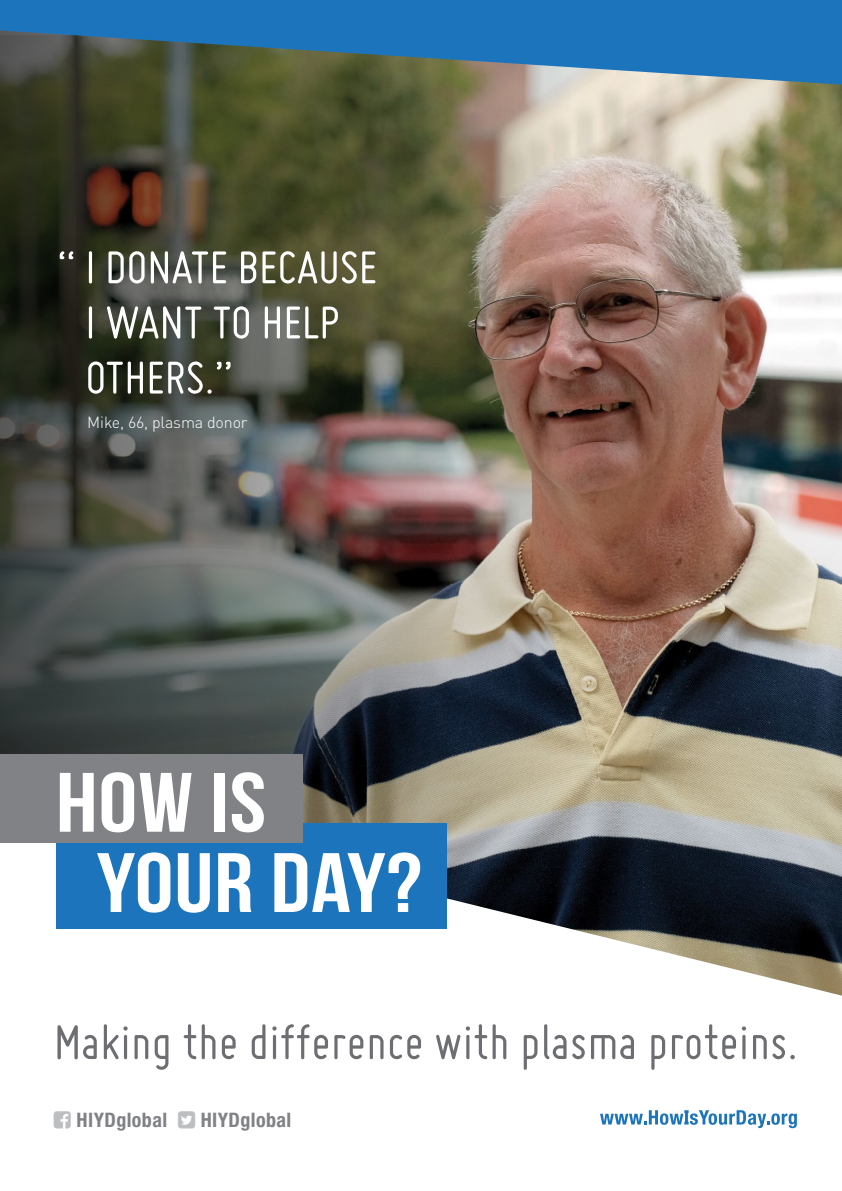
<style>
.page{position:relative;width:842px;height:1191px;background:#fff}
.page>*{position:absolute;margin:0;border:0;box-sizing:border-box;transform-origin:0 0}
.t1{font:53px "Miso";color:#6d6e71}
.QuOTé{font:50.1px/55.1px "Miso";color:#fff}
.t2{font:700 condensed 20px "Helvetica Neue LT Std";letter-spacing:.02em;color:#808285}
.Namé{font:300 16px "DIN";letter-spacing:-.01em;color:#fff}
</style>
<div class="page">
<img style="left:571px;top:86px;width:271px;height:699px">
<img style="left:0;top:86px;width:571px;height:699px">
<svg style="left:56px;top:785px;width:786px;height:344px"></svg>
<div style="left:57px;top:823px;width:390px;height:105px;background:#1c75bc"></div>
<svg style="left:97px;top:852px;width:73px;height:60px"></svg>
<svg style="left:178px;top:853px;width:32px;height:59px"></svg>
<svg style="left:218px;top:853px;width:33px;height:59px"></svg>
<svg style="left:274px;top:852px;width:146px;height:60px"></svg>
<div style="left:0;top:754px;width:302px;height:89px;background:#808285"></div>
<svg style="left:60px;top:773px;width:34px;height:58px"></svg>
<svg style="left:102px;top:772px;width:32px;height:60px"></svg>
<svg style="left:140px;top:773px;width:52px;height:58px"></svg>
<div style="left:214px;top:773px;width:11px;height:58px;background:#fff"></div>
<svg style="left:232px;top:772px;width:32px;height:60px"></svg>
<svg style="left:0;top:0;width:842px;height:86px;background:#367299"></svg>
<svg style="left:600px;top:1110px;width:197px;height:18px"></svg>
<svg style="left:56px;top:1110px;width:15px;height:18px"></svg>
<svg style="left:178px;top:1110px;width:17px;height:18px"></svg>
<p class="QuOTé" style="left:85px;top:239px;width:293px;text-indent:-28px">“ I DONATE BECAUSE<br>I WANT TO HELP<br>OTHERS.”</p>
<p class="Namé" style="left:87px;top:412px;width:162px">Mike, 66, plasma donor</p>
<p class="t1" style="left:54px;top:1012px;width:745px">Making the difference with plasma proteins.</p>
<p class="t2" style="left:77px;top:1107px;width:92px">HIYDglobal</p>
<p class="t2" style="left:201px;top:1107px;width:92px">HIYDglobal</p>
</div>
